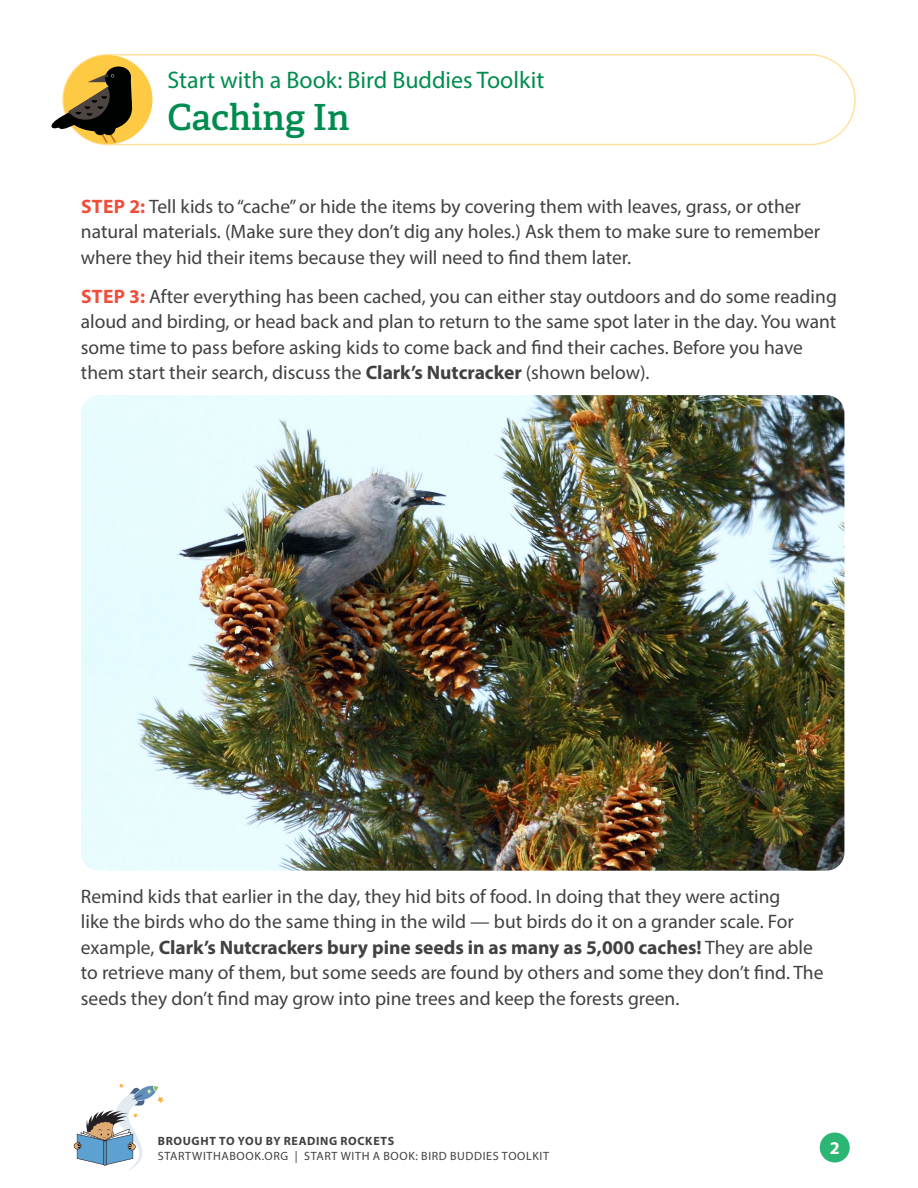
<style>
.page{position:relative;width:918px;height:1188px;background:#fff}
.page>*{position:absolute;margin:0;border:0;box-sizing:border-box;transform-origin:0 0}
.t1{font:600 36px "Adelle";color:#008c4f}
.t2{font:24px "Myriad Pro";color:#008c4f}
.t3{font:19.5px/25.5px "Myriad Pro";color:#414042}
.t4{font:700 18px "Myriad Pro";color:#fff}
.t5{font:12px "Myriad Pro";letter-spacing:.055em;color:#414042}
.t6{font:700 12px "Myriad Pro";letter-spacing:.055em;color:#414042}
.s1{font-weight:700;color:#f04e39}
.s2{font-weight:700}
</style>
<div class="page">
<div style="left:820px;top:1132px;width:30px;height:30px;background:#2bb673;border-radius:50%"></div>
<div style="left:62px;top:54px;width:794px;height:91px;border:2px solid #ffe2a1;border-radius:45px"></div>
<div style="left:63px;top:55px;width:89px;height:89px;background:#ffca43;border-radius:50%"></div>
<svg style="left:74px;top:1084px;width:90px;height:87px"></svg>
<svg style="left:51px;top:66px;width:87px;height:77px"></svg>
<img style="left:81px;top:395px;width:763px;height:476px">
<p class="t2" style="left:167px;top:65px;width:378px">Start with a Book: Bird Buddies Toolkit</p>
<h1 class="t1" style="left:167px;top:94px;width:184px">Caching In</h1>
<p class="t3" style="left:81px;top:193px;width:741px"><span class="s1">STEP 2:</span> Tell kids to “cache” or hide the items by covering them with leaves, grass, or other natural materials. (Make sure they don’t dig any holes.) Ask them to make sure to remember where they hid their items because they will need to find them later.</p>
<p class="t3" style="left:81px;top:283px;width:758px"><span class="s1">STEP 3:</span> After everything has been cached, you can either stay outdoors and do some reading aloud and birding, or head back and plan to return to the same spot later in the day. You want some time to pass before asking kids to come back and find their caches. Before you have them start their search, discuss the <span class="s2">Clark’s Nutcracker</span> (shown below).</p>
<p class="t3" style="left:81px;top:883px;width:744px">Remind kids that earlier in the day, they hid bits of food. In doing that they were acting<br>like the birds who do the same thing in the wild — but birds do it on a grander scale. For example, <span class="s2">Clark’s Nutcrackers bury pine seeds in as many as 5,000 caches!</span> They are able to retrieve many of them, but some seeds are found by others and some they don’t find. The seeds they don’t find may grow into pine trees and keep the forests green.</p>
<p class="t6" style="left:158px;top:1133px;width:238px">BROUGHT TO YOU BY READING ROCKETS</p>
<p class="t5" style="left:158px;top:1148px;width:393px">STARTWITHABOOK.ORG | START WITH A BOOK: BIRD BUDDIES TOOLKIT</p>
<p class="t4" style="left:830px;top:1136px;width:11px">2</p>
</div>
